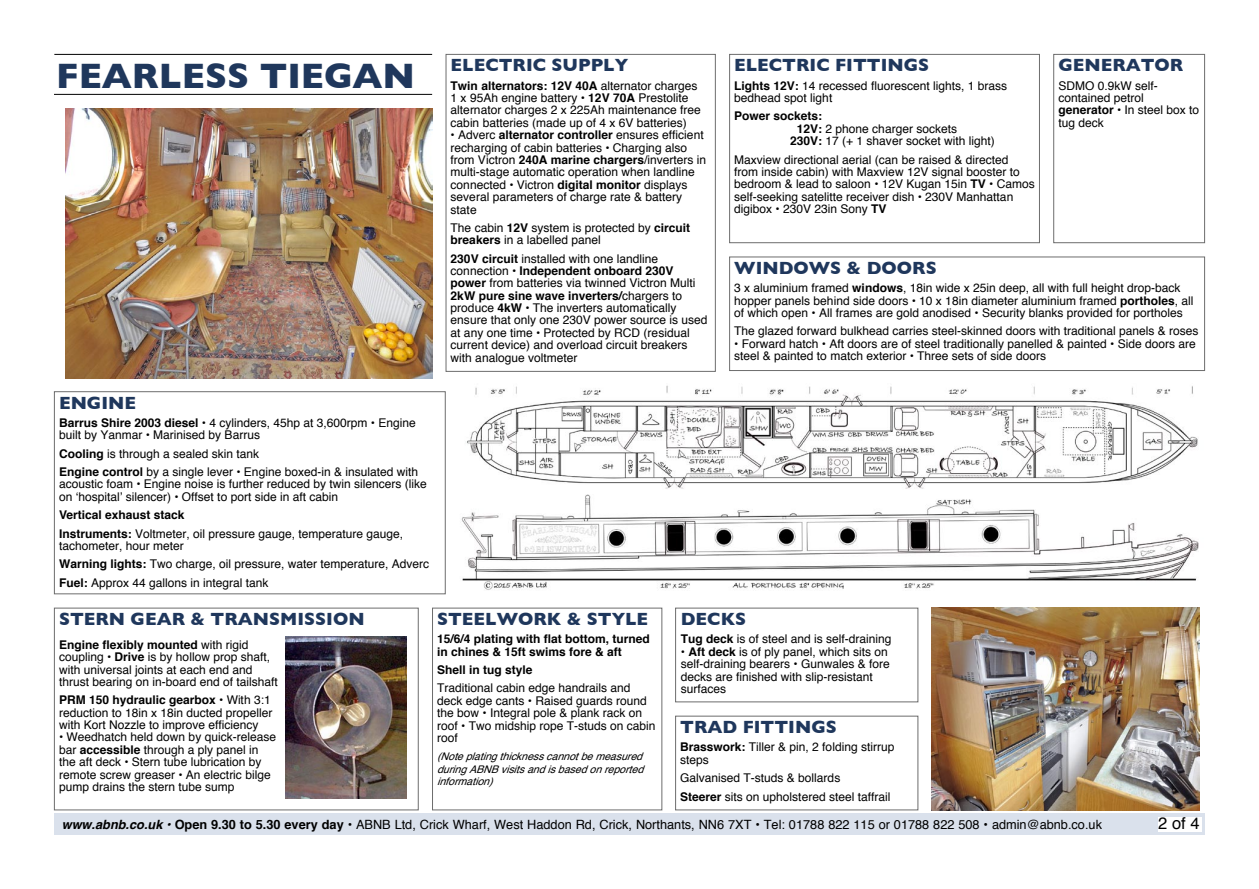
<style>
.page{position:relative;width:1259px;height:889px;background:#fff}
.page>*{position:absolute;margin:0;border:0;box-sizing:border-box;transform-origin:0 0}
.t1{font:700 36px "Gill Sans";color:#1f375c}
.Box_Title{font:700 18px "Gill Sans";color:#1f375c}
.t2{font:16.5px "Helvetica";color:#000}
.t3{font:12.75px "Helvetica";color:#000}
.Box_Text{font:12px/12.3px "Helvetica";color:#000}
.Box_Text-2{font:700 12px/12.3px "Helvetica";color:#000}
.Box_Text-3{font:italic 10.5px/12.3px "Helvetica";color:#000;text-align:justify}
.s1{font-weight:700}
.s2{font-weight:700;font-style:italic}
.s3{font-style:italic}
</style>
<div class="page">
<div style="left:729px;top:54px;width:310px;height:189px;border:1px solid #6d6d6d"></div>
<div style="left:445px;top:54px;width:270px;height:318px;border:1px solid #6d6d6d"></div>
<hr style="left:54px;top:54px;width:378px;height:1px;background:#000">
<hr style="left:54px;top:94px;width:378px;height:1px;background:#000">
<img style="left:66px;top:108px;width:366px;height:270px">
<div style="left:432px;top:608px;width:230px;height:202px;border:1px solid #6d6d6d"></div>
<svg style="left:675px;top:607px;width:243px;height:95px"></svg>
<img style="left:931px;top:608px;width:268px;height:202px">
<div style="left:729px;top:257px;width:476px;height:114px;border:1px solid #6d6d6d"></div>
<div style="left:1053px;top:54px;width:152px;height:189px;border:1px solid #6d6d6d"></div>
<div style="left:54px;top:608px;width:364px;height:202px;border:1px solid #6d6d6d"></div>
<img style="left:461px;top:385px;width:738px;height:205px">
<div style="left:54px;top:391px;width:391px;height:203px;border:1px solid #6d6d6d"></div>
<div style="left:54px;top:813px;width:1151px;height:22px;background:#dae1ec"></div>
<div style="left:1158px;top:817px;width:43px;height:14px;background:#fff"></div>
<div style="left:675px;top:715px;width:243px;height:95px;border:1px solid #6d6d6d"></div>
<img style="left:285px;top:637px;width:121px;height:162px">
<p class="t1" style="left:56px;top:55px;width:360px">FEARLESS TIEGAN</p>
<p class="Box_Title" style="left:451px;top:55px;width:179px">ELECTRIC SUPPLY</p>
<p class="Box_Text" style="left:451px;top:80px;width:252px"><span class="s1">Twin alternators: 12V 40A</span> alternator charges 1 x 95Ah engine battery • <span class="s1">12V 70A</span> Prestolite alternator charges 2 x 225Ah maintenance free cabin batteries (made up of 4 x 6V batteries)</p>
<p class="Box_Text" style="left:451px;top:129px;width:257px">• Adverc <span class="s1">alternator controller</span> ensures efficient recharging of cabin batteries • Charging also from Victron <span class="s1">240A marine chargers</span>/inverters in multi-stage automatic operation when landline connected • Victron <span class="s1">digital monitor</span> displays several parameters of charge rate &amp; battery state</p>
<p class="Box_Text" style="left:451px;top:222px;width:241px">The cabin <span class="s1">12V</span> system is protected by <span class="s1">circuit breakers</span> in a labelled panel</p>
<p class="Box_Text" style="left:451px;top:252px;width:258px"><span class="s1">230V circuit</span> installed with one landline connection • <span class="s1">Independent onboard 230V power</span> from batteries via twinned Victron Multi <span class="s1">2kW pure sine wave inverters/</span>chargers to produce <span class="s1">4kW</span> • The inverters automatically ensure that only one 230V power source is used at any one time • Protected by RCD (residual current device) and overload circuit breakers with analogue voltmeter</p>
<p class="Box_Title" style="left:734px;top:55px;width:196px">ELECTRIC FITTINGS</p>
<p class="Box_Text" style="left:734px;top:80px;width:274px"><span class="s1">Lights 12V:</span> 14 recessed fluorescent lights, 1 brass bedhead spot light</p>
<p class="Box_Text-2" style="left:734px;top:110px;width:90px">Power sockets:</p>
<p class="Box_Text" style="left:797px;top:123px;width:162px"><span class="s1">12V:</span> 2 phone charger sockets</p>
<p class="Box_Text" style="left:790px;top:135px;width:206px"><span class="s1">230V:</span> 17 (+ 1 shaver socket with light)</p>
<p class="Box_Text" style="left:734px;top:153px;width:302px">Maxview directional aerial (can be raised &amp; directed from inside cabin) with Maxview 12V signal booster to bedroom &amp; lead to saloon <span class="s1">•</span> 12V Kugan 15in <span class="s1">TV</span> • Camos self-seeking satelitte receiver dish <span class="s1">•</span> 230V Manhattan digibox • 230V 23in Sony <span class="s1">TV</span></p>
<p class="Box_Title" style="left:1058px;top:55px;width:127px">GENERATOR</p>
<p class="Box_Text" style="left:1058px;top:80px;width:142px">SDMO 0.9kW self&shy;contained petrol <span class="s1">generator •</span> In steel box to tug deck</p>
<p class="Box_Title" style="left:734px;top:257px;width:204px">WINDOWS &amp; DOORS</p>
<p class="Box_Text" style="left:734px;top:282px;width:461px">3 x aluminium framed <span class="s1">windows</span>, 18in wide x 25in deep, all with full height drop-back hopper panels behind side doors • 10 x 18in diameter aluminium framed <span class="s1">portholes</span>, all of which open • All frames are gold anodised • Security blanks provided for portholes</p>
<p class="Box_Text" style="left:734px;top:325px;width:466px">The glazed forward bulkhead carries steel-skinned doors with traditional panels &amp; roses</p>
<p class="Box_Text" style="left:734px;top:338px;width:463px">• Forward hatch • Aft doors are of steel traditionally panelled &amp; painted • Side doors are steel &amp; painted to match exterior • Three sets of side doors</p>
<p class="Box_Title" style="left:59px;top:392px;width:79px">ENGINE</p>
<p class="Box_Text" style="left:59px;top:417px;width:358px"><span class="s1">Barrus Shire 2003 diesel</span> • 4 cylinders, 45hp at 3,600rpm • Engine built by Yanmar • Marinised by Barrus</p>
<p class="Box_Text" style="left:59px;top:448px;width:202px"><span class="s1">Cooling</span> is through a sealed skin tank</p>
<p class="Box_Text" style="left:59px;top:466px;width:369px"><span class="s1">Engine control</span> by a single lever • Engine boxed-in &amp; insulated with acoustic foam • Engine noise is further reduced by twin silencers (like on ‘hospital’ silencer) • Offset to port side in aft cabin</p>
<p class="Box_Text-2" style="left:59px;top:509px;width:127px">Vertical exhaust stack</p>
<p class="Box_Text" style="left:59px;top:527px;width:346px"><span class="s1">Instruments:</span> Voltmeter, oil pressure gauge, temperature gauge, tachometer, hour meter</p>
<p class="Box_Text" style="left:59px;top:558px;width:372px"><span class="s1">Warning lights:</span> Two charge, oil pressure, water temperature, Adverc</p>
<p class="Box_Text" style="left:59px;top:576px;width:211px"><span class="s1">Fuel:</span> Approx 44 gallons in integral tank</p>
<p class="Box_Title" style="left:59px;top:608px;width:307px">STERN GEAR &amp; TRANSMISSION</p>
<p class="Box_Text" style="left:59px;top:639px;width:220px"><span class="s1">Engine flexibly mounted</span> with rigid coupling • <span class="s1">Drive</span> is by hollow prop shaft, with universal joints at each end and thrust bearing on in-board end of tailshaft</p>
<p class="Box_Text" style="left:59px;top:694px;width:215px"><span class="s1">PRM 150 hydraulic gearbox</span> • With 3:1 reduction to 18in x 18in ducted propeller with Kort Nozzle to improve efficiency</p>
<p class="Box_Text" style="left:59px;top:731px;width:218px">• Weedhatch held down by quick-release bar <span class="s1">accessible</span> through a ply panel in the aft deck • Stern tube lubrication by remote screw greaser • An electric bilge pump drains the stern tube sump</p>
<p class="Box_Title" style="left:437px;top:608px;width:213px">STEELWORK &amp; STYLE</p>
<p class="Box_Text-2" style="left:437px;top:633px;width:214px">15/6/4 plating with flat bottom, turned in chines &amp; 15ft swims fore &amp; aft</p>
<p class="Box_Text-2" style="left:437px;top:664px;width:97px">Shell in tug style</p>
<p class="Box_Text" style="left:437px;top:682px;width:220px">Traditional cabin edge handrails and deck edge cants • Raised guards round the bow • Integral pole &amp; plank rack on roof • Two midship rope T-studs on cabin roof</p>
<p class="Box_Text-3" style="left:437px;top:751px;width:213px">(Noteplatingthicknesscannotbemeasured duringABNBvisitsandisbasedonreported information)</p>
<p class="Box_Title" style="left:681px;top:608px;width:67px">DECKS</p>
<p class="Box_Text" style="left:681px;top:633px;width:212px"><span class="s1">Tug deck</span> is of steel and is self-draining</p>
<p class="Box_Text" style="left:681px;top:646px;width:210px">• <span class="s1">Aft deck</span> is of ply panel, which sits on self-draining bearers • Gunwales &amp; fore decks are finished with slip-resistant surfaces</p>
<p class="Box_Title" style="left:680px;top:716px;width:158px">TRAD FITTINGS</p>
<p class="Box_Text" style="left:680px;top:741px;width:216px"><span class="s1">Brasswork:</span> Tiller &amp; pin, 2 folding stirrup steps</p>
<p class="Box_Text" style="left:680px;top:772px;width:162px">Galvanised T-studs &amp; bollards</p>
<p class="Box_Text" style="left:680px;top:790px;width:212px"><span class="s1">Steerer</span> sits on upholstered steel taffrail</p>
<p class="t3" style="left:62px;top:815px;width:1041px"><span class="s2">www.abnb.co.uk</span> <span class="s3">•</span> <span class="s1">Open 9.30 to 5.30 every day</span> • ABNB Ltd, Crick Wharf, West Haddon Rd, Crick, Northants, NN6 7XT • Tel: 01788 822 115 or 01788 822 508 • admin@abnb.co.uk</p>
<p class="t2" style="left:1158px;top:811px;width:43px">2 of 4</p>
</div>
